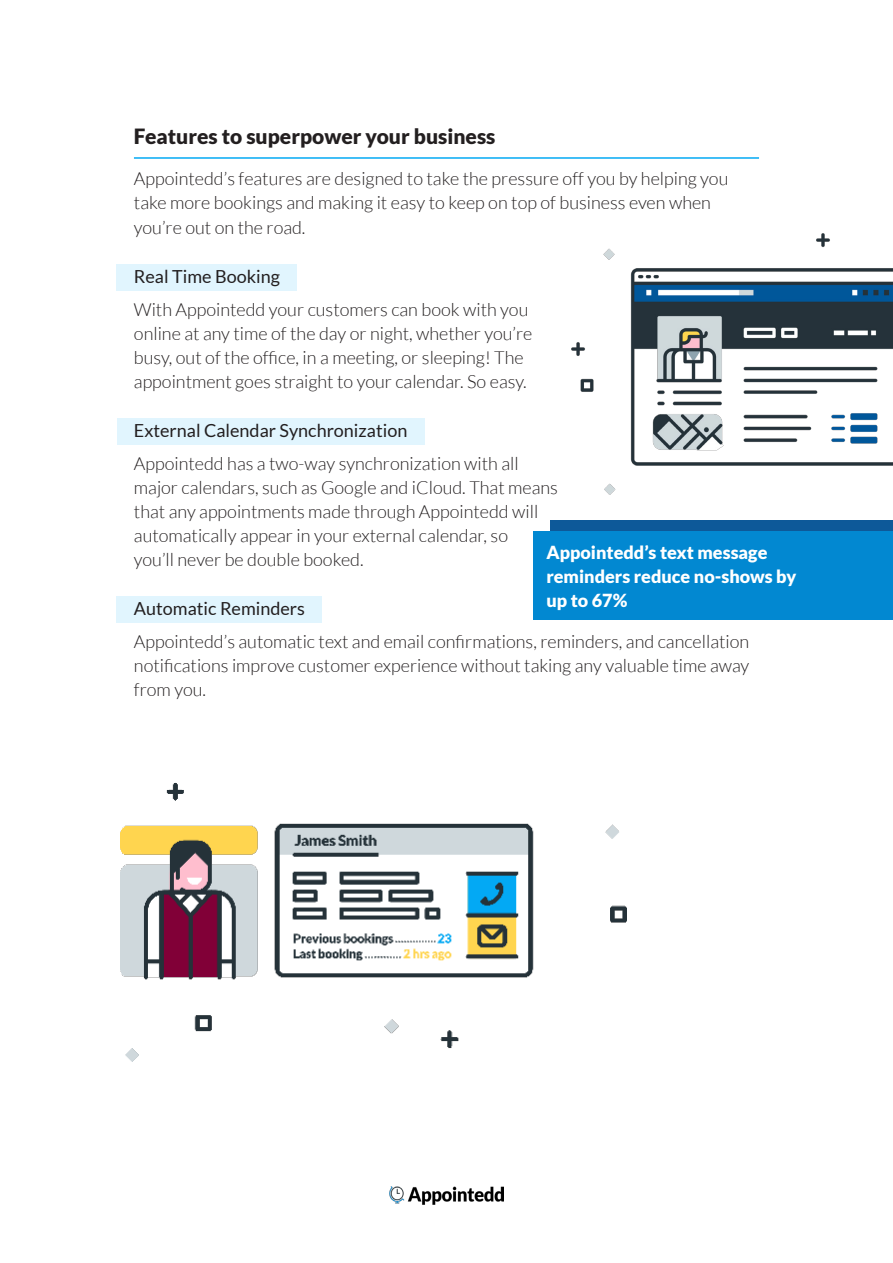
<style>
.page{position:relative;width:893px;height:1263px;background:#fff}
.page>*{position:absolute;margin:0;border:0;box-sizing:border-box;transform-origin:0 0}
.t1{font:900 21px "Lato";color:#231f20}
.t2{font:300 18px/24px "Lato";color:#231f20}
.Subheader{font:18px "Lato";color:#231f20}
.t3{font:900 18px/24px "Lato";color:#fff}
</style>
<div class="page">
<img style="left:389px;top:1187px;width:115px;height:18px">
<hr style="left:134px;top:157px;width:625px;height:2px;background:#03a9f4">
<div style="left:117px;top:264px;width:180px;height:27px;background:#e1f5fe"></div>
<div style="left:117px;top:418px;width:307px;height:27px;background:#e1f5fe"></div>
<div style="left:117px;top:596px;width:205px;height:27px;background:#e1f5fe"></div>
<img style="left:121px;top:782px;width:506px;height:280px">
<img style="left:571px;top:234px;width:322px;height:260px">
<div style="left:550px;top:520px;width:343px;height:40px;background:#0d5999"></div>
<div style="left:534px;top:532px;width:359px;height:88px;background:#0288d1"></div>
<p class="t1" style="left:134px;top:124px;width:363px">Features to superpower your business</p>
<p class="t2" style="left:134px;top:167px;width:596px">Appointedd’s features are designed to take the pressure off you by helping you take more bookings and making it easy to keep on top of business even when you’re out on the road.</p>
<p class="Subheader" style="left:134px;top:266px;width:148px">Real Time Booking</p>
<p class="t2" style="left:134px;top:297px;width:400px">With Appointedd your customers can book with you online at any time of the day or night, whether you’re busy, out of the office, in a meeting, or sleeping! The appointment goes straight to your calendar. So easy.</p>
<p class="Subheader" style="left:134px;top:420px;width:275px">External Calendar Synchronization</p>
<p class="t2" style="left:134px;top:451px;width:425px">Appointedd has a two-way synchronization with all major calendars, such as Google and iCloud. That means that any appointments made through Appointedd will automatically appear in your external calendar, so<br>you’ll never be double booked.</p>
<p class="Subheader" style="left:134px;top:598px;width:173px">Automatic Reminders</p>
<p class="t2" style="left:134px;top:629px;width:617px;text-align:justify">Appointedd’s automatic text and email confirmations, reminders, and cancellation notifications improve customer experience without taking any valuable time away from you.</p>
<p class="t3" style="left:546px;top:540px;width:251px">Appointedd’s text message reminders reduce no-shows by up to 67%</p>
</div>
